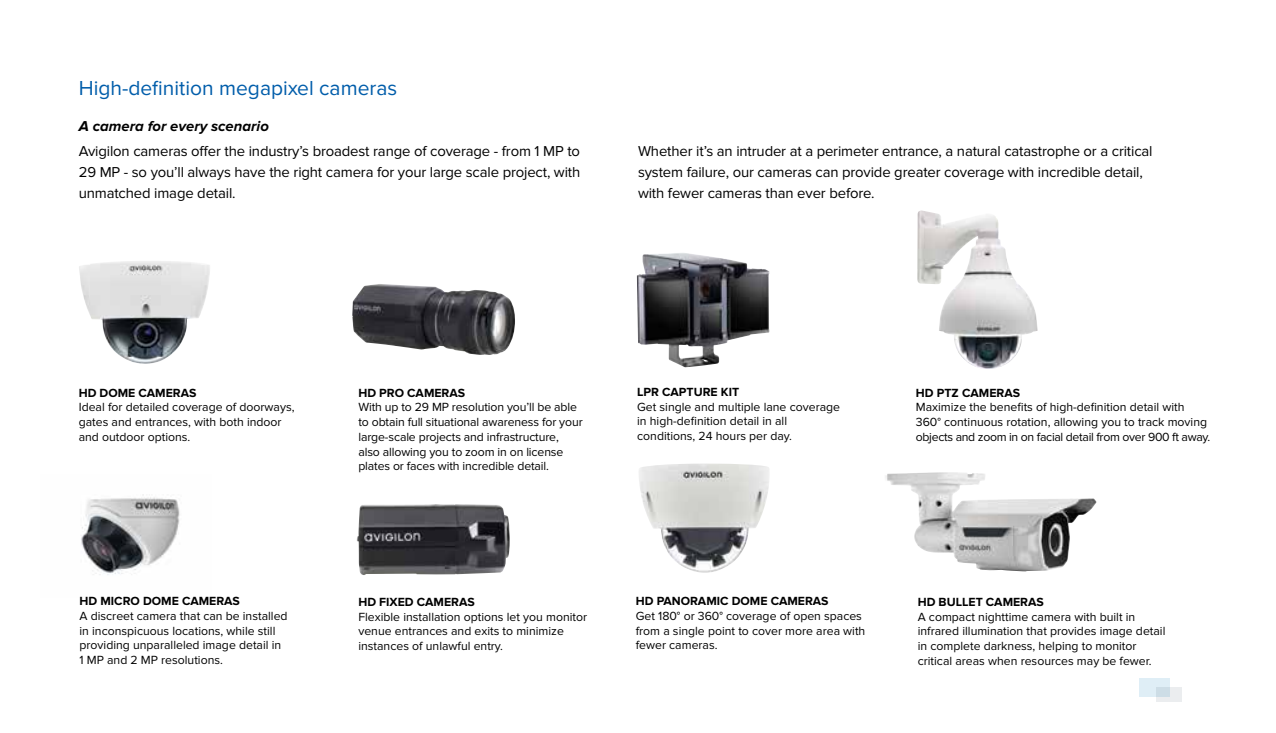
<style>
.page{position:relative;width:1276px;height:733px;background:#fff}
.page>*{position:absolute;margin:0;border:0;box-sizing:border-box;transform-origin:0 0}
.t1{font:21px "Proxima Nova";color:#005daa}
.t2{font:14.88px/21px "Proxima Nova";letter-spacing:-.01em;color:#000;text-align:justify}
.t3{font:italic 700 14.88px "Proxima Nova";color:#000}
.t4{font:12.25px/14.7px "Proxima Nova";color:#000}
.t5{font:700 12.25px "Proxima Nova";color:#000}
</style>
<div class="page">
<svg style="left:1156px;top:686px;width:25px;height:15px"></svg>
<svg style="left:1139px;top:678px;width:30px;height:18px"></svg>
<img style="left:637px;top:253px;width:133px;height:114px">
<img style="left:639px;top:463px;width:130px;height:109px">
<img style="left:79px;top:261px;width:131px;height:103px">
<img style="left:352px;top:284px;width:163px;height:71px">
<img style="left:885px;top:472px;width:211px;height:99px">
<img style="left:917px;top:210px;width:121px;height:159px">
<img style="left:357px;top:504px;width:153px;height:71px">
<img style="left:81px;top:494px;width:99px;height:81px">
<h1 class="t1" style="left:79px;top:76px;width:320px">High-definition megapixel cameras</h1>
<p class="t3" style="left:79px;top:117px;width:192px">A camera for every scenario</p>
<p class="t2" style="left:79px;top:141px;width:503px">Avigilon cameras offer the industry’s broadest range of coverage - from 1 MP to 29 MP - so you’ll always have the right camera for your large scale project, with unmatched image detail.</p>
<p class="t2" style="left:638px;top:141px;width:516px;text-align:left">Whether it’s an intruder at a perimeter entrance, a natural catastrophe or a critical system failure, our cameras can provide greater coverage with incredible detail, with fewer cameras than ever before.</p>
<p class="t5" style="left:79px;top:385px;width:96px">HD DOME CAMERA</p>
<p class="t5" style="left:189px;top:385px;width:9px">S</p>
<p class="t4" style="left:79px;top:400px;width:217px">Ideal for detailed coverage of doorways, gates and entrances, with both indoor and outdoor options.</p>
<p class="t5" style="left:80px;top:594px;width:30px">HD MICR</p>
<p class="t5" style="left:131px;top:594px;width:87px">O DOME CAMERAS</p>
<p class="t4" style="left:80px;top:608px;width:210px">A discreet camera that can be installed in inconspicuous locations, while still providing unparalleled image detail in 1 MP and 2 MP resolutions.</p>
<p class="t5" style="left:358px;top:385px;width:85px">HD PRO CAMERA</p>
<p class="t5" style="left:458px;top:385px;width:9px">S</p>
<p class="t4" style="left:358px;top:400px;width:226px">With up to 29 MP resolution you’ll be able to obtain full situational awareness for your large-scale projects and infrastructure, also allowing you to zoom in on license plates or faces with incredible detail.</p>
<p class="t5" style="left:637px;top:385px;width:103px">LPR CAPTURE KIT</p>
<p class="t4" style="left:637px;top:399px;width:204px">Get single and multiple lane coverage in high-definition detail in all conditions, 24 hours per day.</p>
<p class="t5" style="left:358px;top:594px;width:95px">HD FIXED CAMERAS</p>
<p class="t4" style="left:358px;top:609px;width:230px">Flexible installation options let you monitor venue entrances and exits to minimize instances of unlawful entry.</p>
<p class="t5" style="left:636px;top:594px;width:171px">HD PANORAMIC DOME CAMERA</p>
<p class="t5" style="left:821px;top:594px;width:9px">S</p>
<p class="t4" style="left:636px;top:608px;width:231px">Get 180° or 360° coverage of open spaces from a single point to cover more area with fewer cameras.</p>
<p class="t5" style="left:916px;top:385px;width:82px">HD PTZ CAMERAS</p>
<p class="t4" style="left:916px;top:400px;width:296px">Maximize the benefits of high-definition detail with<br>360° continuous rotation, allowing you to track moving objects and zoom in on facial detail from over 900 ft away.</p>
<p class="t5" style="left:918px;top:594px;width:37px">HD BULLET</p>
<p class="t5" style="left:986px;top:594px;width:36px">CAMERAS</p>
<p class="t4" style="left:918px;top:609px;width:249px">A compact nighttime camera with built in infrared illumination that provides image detail in complete darkness, helping to monitor critical areas when resources may be fewer.</p>
</div>
